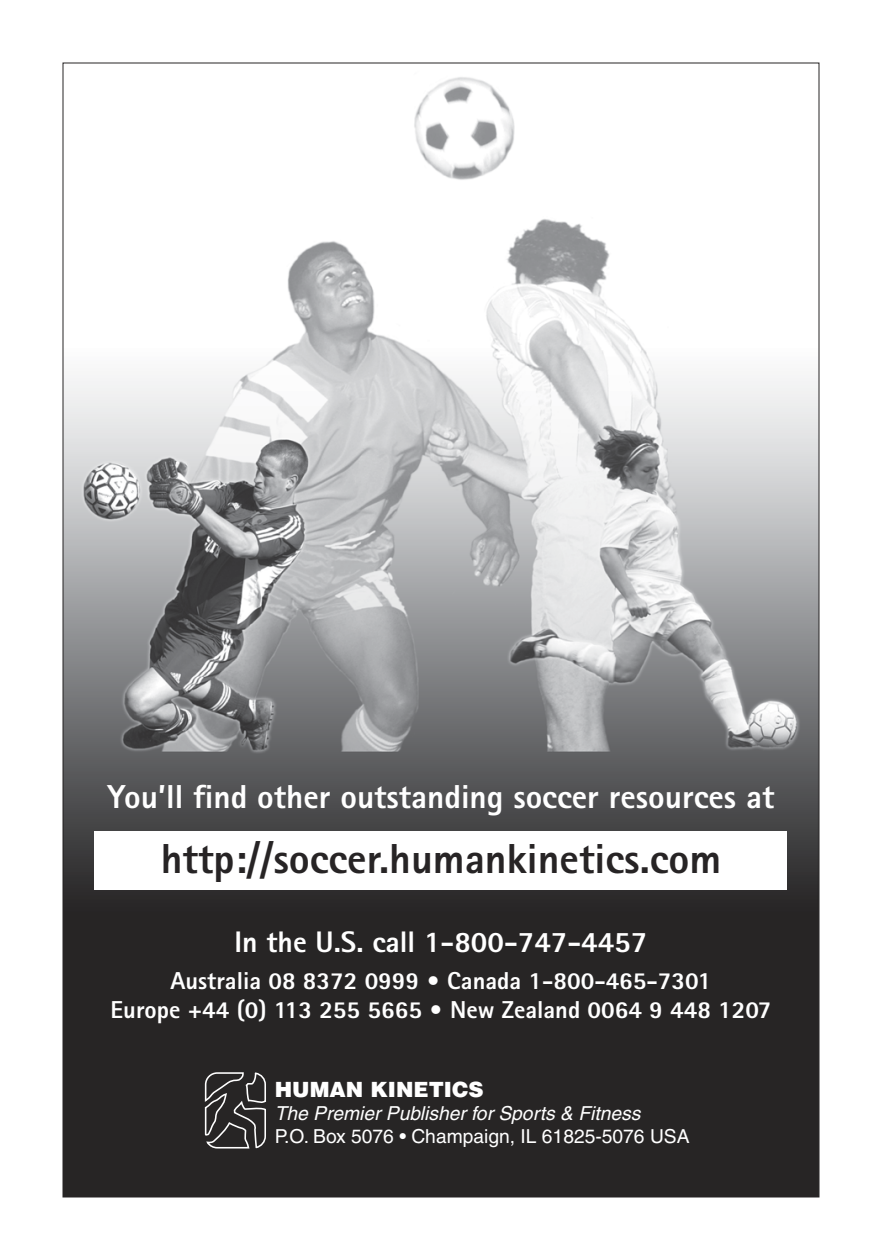
<style>
.page{position:relative;width:882px;height:1260px;background:#fff}
.page>*{position:absolute;margin:0;border:0;box-sizing:border-box;transform-origin:0 0}
.t1{font:800 42px "Rotis Sans Serif";color:#272425}
.t2{font:800 33.25px "Rotis Sans Serif";color:#fff}
.t3{font:800 29.75px "Rotis Sans Serif";color:#fff}
.t4{font:800 24.5px/29.4px "Rotis Sans Serif";color:#fff;text-align:center}
.t5{font:900 21px "Helvetica";color:#fff}
.t6{font:19.25px/23.1px "Helvetica";color:#fff}
.s1{font-style:italic}
</style>
<div class="page">
<img style="left:65px;top:77px;width:752px;height:1118px">
<div style="left:94px;top:832px;width:694px;height:58px;background:#fff"></div>
<svg style="left:204px;top:1071px;width:63px;height:80px;background:#4a4848"></svg>
<p class="t2" style="left:108px;top:776px;width:668px">You’ll find other outstanding soccer resources at</p>
<p class="t1" style="left:161px;top:832px;width:562px">http://soccer.humankinetics.com</p>
<p class="t3" style="left:235px;top:923px;width:414px">In the U.S. call 1-800-747-4457</p>
<p class="t4" style="left:111px;top:966px;width:662px">Australia 08 8372 0999 • Canada 1-800-465-7301<br>Europe +44 (0) 113 255 5665 • New Zealand 0064 9 448 1207</p>
<p class="t5" style="left:275px;top:1075px;width:210px">HUMAN KINETICS</p>
<p class="t6" style="left:275px;top:1101px;width:416px"><span class="s1">The Premier Publisher for Sports &amp; Fitness<br></span>P.O. Box 5076 • Champaign, IL 61825-5076 USA</p>
</div>
